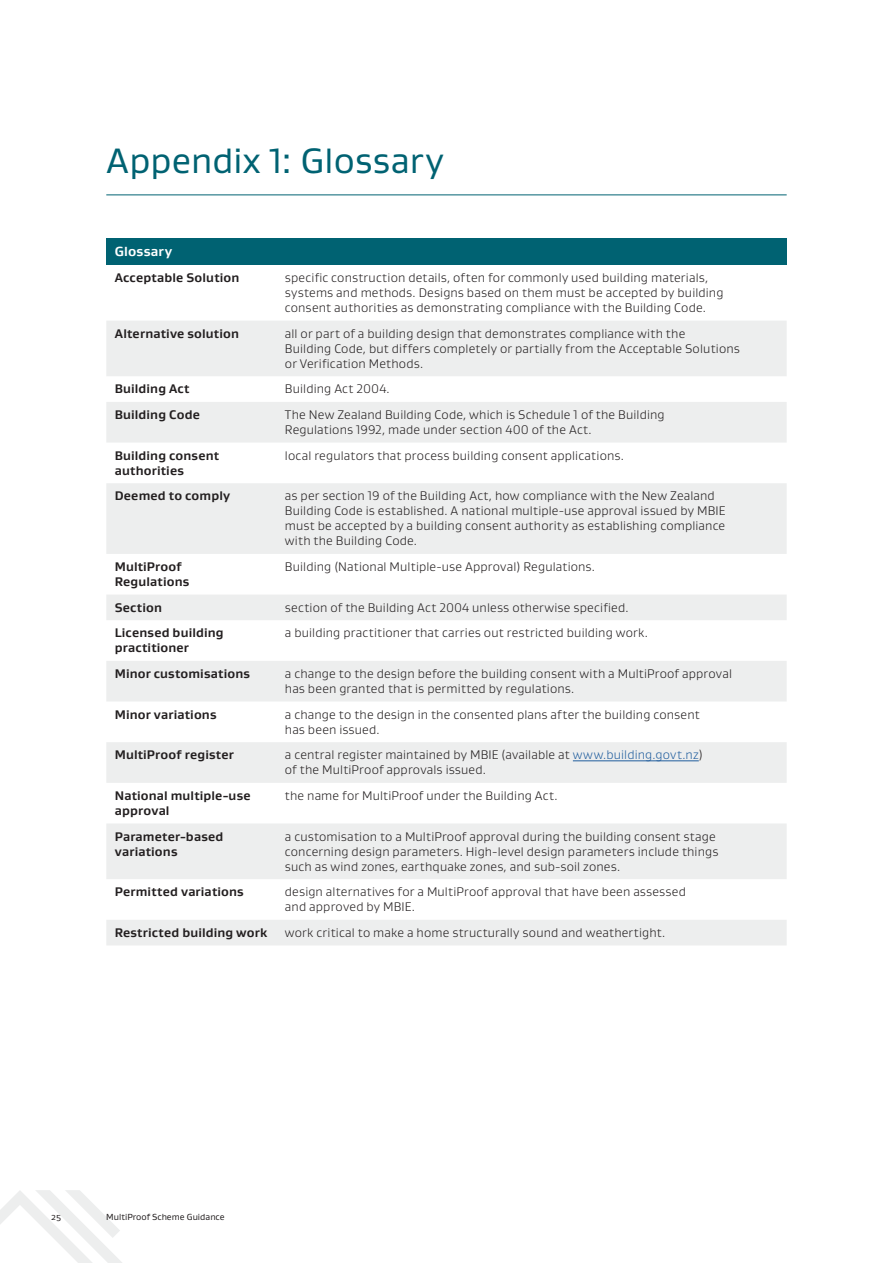
<style>
.page{position:relative;width:893px;height:1263px;background:#fff}
.page>*{position:absolute;margin:0;border:0;box-sizing:border-box;transform-origin:0 0}
._1_Section_Header{font:36px "Gustan";color:#006272}
._5_Body{font:700 13.5px "Gustan";letter-spacing:.01em;color:#fff}
.Table_Body{font:300 12.75px/15px "Gustan";letter-spacing:.01em;color:#231f20}
.Table_Body-2{font:700 12.75px/15px "Gustan";letter-spacing:.01em;color:#231f20}
.t1{font:9px "Gustan";color:#231f20}
.s1{color:#215e9e}
</style>
<div class="page">
<svg style="left:0;top:1190px;width:122px;height:73px"></svg>
<hr style="left:106px;top:194px;width:681px;height:1px;background:#006272">
<div style="left:106px;top:239px;width:681px;height:26px;background:#006272"></div>
<svg style="left:106px;top:321px;width:681px;height:624px;fill:#edeeee"></svg>
<div style="left:106px;top:823px;width:681px;height:56px;background:#edeeee"></div>
<hr style="left:573px;top:760px;width:126px;height:1px;background:#215e9e">
<h1 class="_1_Section_Header" style="left:106px;top:138px;width:339px">Appendix 1: Glossary</h1>
<p class="_5_Body" style="left:115px;top:243px;width:59px">Glossary</p>
<p class="Table_Body-2" style="left:115px;top:270px;width:126px">Acceptable Solution</p>
<p class="Table_Body" style="left:285px;top:270px;width:440px">specific construction details, often for commonly used building materials, systems and methods. Designs based on them must be accepted by building consent authorities as demonstrating compliance with the Building Code.</p>
<p class="Table_Body-2" style="left:115px;top:326px;width:126px">Alternative solution</p>
<p class="Table_Body" style="left:285px;top:326px;width:456px">all or part of a building design that demonstrates compliance with the<br>Building Code, but differs completely or partially from the Acceptable Solutions or Verification Methods.</p>
<p class="Table_Body-2" style="left:115px;top:381px;width:76px">Building Act</p>
<p class="Table_Body" style="left:285px;top:381px;width:106px">Building Act 2004.</p>
<p class="Table_Body-2" style="left:115px;top:407px;width:87px">Building Code</p>
<p class="Table_Body" style="left:285px;top:407px;width:381px">The New Zealand Building Code, which is Schedule 1 of the Building<br>Regulations 1992, made under section 400 of the Act.</p>
<p class="Table_Body-2" style="left:115px;top:447px;width:106px">Building consent authorities</p>
<p class="Table_Body" style="left:285px;top:448px;width:340px">local regulators that process building consent applications.</p>
<p class="Table_Body-2" style="left:115px;top:488px;width:117px">Deemed to comply</p>
<p class="Table_Body" style="left:285px;top:488px;width:442px">as per section 19 of the Building Act, how compliance with the New Zealand Building Code is established. A national multiple-use approval issued by MBIE must be accepted by a building consent authority as establishing compliance with the Building Code.</p>
<p class="Table_Body-2" style="left:115px;top:559px;width:76px">MultiProof<br>Regulations</p>
<p class="Table_Body" style="left:285px;top:559px;width:312px">Building (National Multiple-use Approval) Regulations.</p>
<p class="Table_Body-2" style="left:115px;top:599px;width:49px">Section</p>
<p class="Table_Body" style="left:285px;top:599px;width:345px">section of the Building Act 2004 unless otherwise specified.</p>
<p class="Table_Body-2" style="left:115px;top:625px;width:110px">Licensed building practitioner</p>
<p class="Table_Body" style="left:285px;top:625px;width:364px">a building practitioner that carries out restricted building work.</p>
<p class="Table_Body-2" style="left:115px;top:666px;width:137px">Minor customisations</p>
<p class="Table_Body" style="left:285px;top:666px;width:449px">a change to the design before the building consent with a MultiProof approval has been granted that is permitted by regulations.</p>
<p class="Table_Body-2" style="left:115px;top:706px;width:103px">Minor variations</p>
<p class="Table_Body" style="left:285px;top:706px;width:416px">a change to the design in the consented plans after the building consent has been issued.</p>
<p class="Table_Body-2" style="left:115px;top:747px;width:121px">MultiProof register</p>
<p class="Table_Body" style="left:285px;top:747px;width:419px">a central register maintained by MBIE (available at <span class="s1">www.building.govt.nz</span>) of the MultiProof approvals issued.</p>
<p class="Table_Body-2" style="left:115px;top:788px;width:137px">National multiple-use approval</p>
<p class="Table_Body" style="left:285px;top:788px;width:274px">the name for MultiProof under the Building Act.</p>
<p class="Table_Body-2" style="left:115px;top:828px;width:110px">Parameter-based variations</p>
<p class="Table_Body" style="left:285px;top:828px;width:435px">a customisation to a MultiProof approval during the building consent stage concerning design parameters. High-level design parameters include things such as wind zones, earthquake zones, and sub-soil zones.</p>
<p class="Table_Body-2" style="left:115px;top:884px;width:130px">Permitted variations</p>
<p class="Table_Body" style="left:285px;top:884px;width:403px">design alternatives for a MultiProof approval that have been assessed and approved by MBIE.</p>
<p class="Table_Body-2" style="left:115px;top:925px;width:154px">Restricted building work</p>
<p class="Table_Body" style="left:285px;top:925px;width:382px">work critical to make a home structurally sound and weathertight.</p>
<p class="t1" style="left:51px;top:1210px;width:12px">25</p>
<p class="t1" style="left:106px;top:1210px;width:120px">MultiProof Scheme Guidance</p>
</div>
